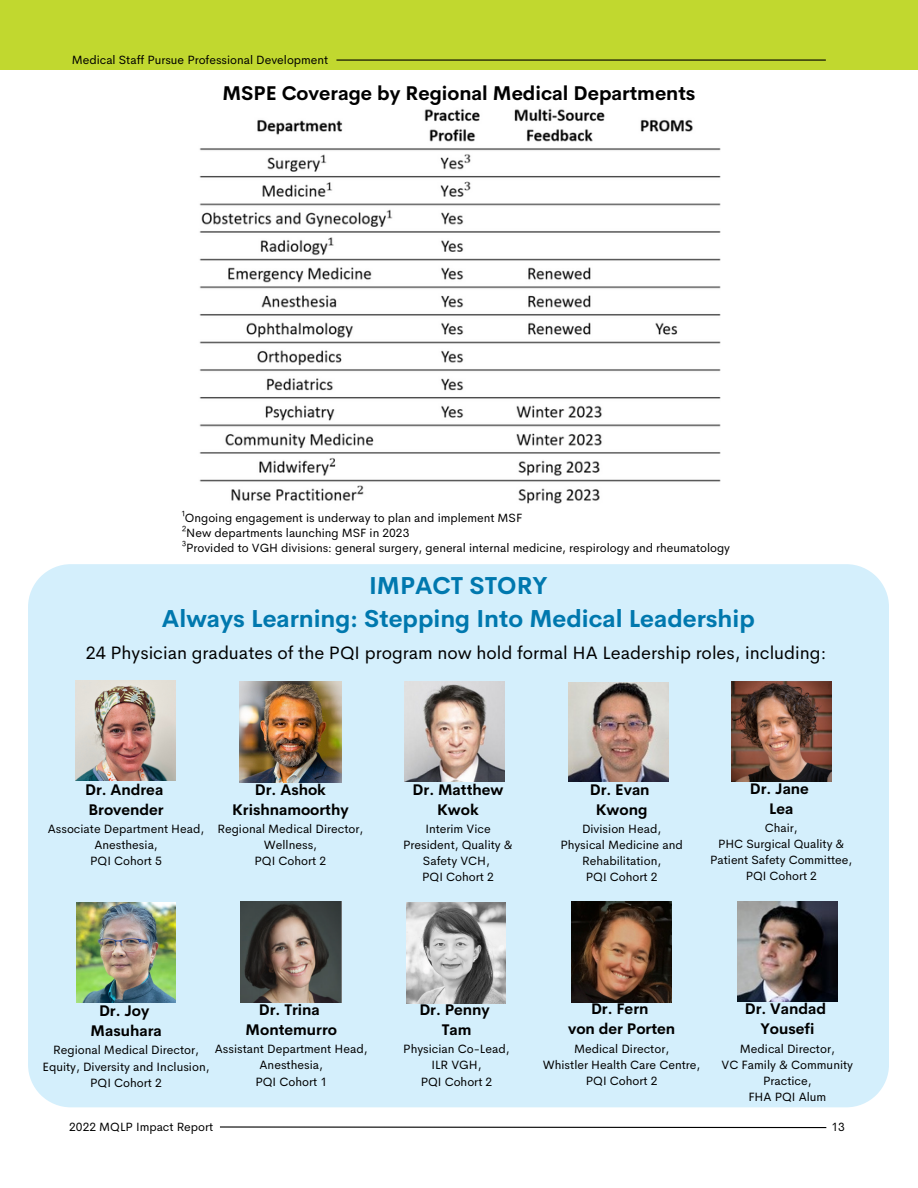
<style>
.page{position:relative;width:918px;height:1188px;background:#fff}
.page>*{position:absolute;margin:0;border:0;box-sizing:border-box;transform-origin:0 0}
.t1{font:700 24px "Cerebri Sans";color:#0078ae}
.t2{font:700 19.5px "Cerebri Sans";color:#000}
.t3{font:18px "Cerebri Sans";color:#000}
.t4{font:700 15px/20.1px "Cerebri Sans";color:#000;text-align:center}
.t5{font:12px/16px "Cerebri Sans";color:#000;text-align:center}
</style>
<div class="page">
<div style="left:28px;top:564px;width:861px;height:543px;background:#d4effc"></div>
<img style="left:76px;top:681px;width:100px;height:100px">
<img style="left:404px;top:682px;width:101px;height:100px">
<img style="left:241px;top:902px;width:100px;height:100px">
<img style="left:737px;top:901px;width:100px;height:100px">
<svg style="left:220px;top:1126px;width:607px;height:3px"></svg>
<div style="left:0;top:0;width:918px;height:70px;background:#c1d82f"></div>
<hr style="left:336px;top:60px;width:490px;height:1px;background:#000">
<img style="left:240px;top:681px;width:101px;height:102px">
<img style="left:572px;top:901px;width:100px;height:101px">
<img style="left:568px;top:683px;width:101px;height:99px">
<img style="left:77px;top:903px;width:99px;height:100px">
<img style="left:407px;top:903px;width:99px;height:100px">
<img style="left:731px;top:681px;width:101px;height:101px">
<img style="left:199px;top:108px;width:521px;height:396px">
<p class="t5" style="left:72px;top:52px;width:258px">Medical Staff Pursue Professional Development</p>
<p class="t2" style="left:222px;top:81px;width:475px">MSPE Coverage by Regional Medical Departments</p>
<p class="t5" style="left:182px;top:510px;width:342px">¹Ongoing engagement is underway to plan and implement MSF</p>
<p class="t5" style="left:182px;top:525px;width:229px">²New departments launching MSF in 2023</p>
<p class="t5" style="left:182px;top:540px;width:550px">³Provided to VGH divisions: general surgery, general internal medicine, respirology and rheumatology</p>
<p class="t1" style="left:369px;top:570px;width:180px">IMPACT STORY</p>
<p class="t1" style="left:162px;top:603px;width:594px">Always Learning: Stepping Into Medical Leadership</p>
<p class="t3" style="left:86px;top:641px;width:742px">24 Physician graduates of the PQI program now hold formal HA Leadership roles, including:</p>
<p class="t4" style="left:85px;top:780px;width:80px">Dr. Andrea</p>
<p class="t4" style="left:89px;top:800px;width:77px">Brovender</p>
<p class="t5" style="left:48px;top:821px;width:158px">Associate Department Head,</p>
<p class="t5" style="left:94px;top:837px;width:65px">Anesthesia,</p>
<p class="t5" style="left:90px;top:853px;width:73px">PQI Cohort 5</p>
<p class="t4" style="left:232px;top:780px;width:118px">Dr. Ashok<br>Krishnamoorthy</p>
<p class="t5" style="left:217px;top:821px;width:147px">Regional Medical Director,</p>
<p class="t5" style="left:264px;top:837px;width:55px">Wellness,</p>
<p class="t5" style="left:255px;top:853px;width:73px">PQI Cohort 2</p>
<p class="t4" style="left:413px;top:780px;width:92px">Dr. Matthew<br>Kwok</p>
<p class="t5" style="left:403px;top:821px;width:111px">Interim Vice<br>President, Quality &amp;<br>Safety VCH,</p>
<p class="t5" style="left:422px;top:869px;width:73px">PQI Cohort 2</p>
<p class="t4" style="left:590px;top:780px;width:61px">Dr. Evan</p>
<p class="t4" style="left:596px;top:800px;width:53px">Kwong</p>
<p class="t5" style="left:582px;top:821px;width:81px">Division Head,</p>
<p class="t5" style="left:560px;top:837px;width:124px">Physical Medicine and<br>Rehabilitation,</p>
<p class="t5" style="left:586px;top:869px;width:73px">PQI Cohort 2</p>
<p class="t4" style="left:750px;top:779px;width:60px">Dr. Jane</p>
<p class="t4" style="left:769px;top:799px;width:26px">Lea</p>
<p class="t5" style="left:765px;top:820px;width:34px">Chair,</p>
<p class="t5" style="left:710px;top:836px;width:144px">PHC Surgical Quality &amp;<br>Patient Safety Committee,</p>
<p class="t5" style="left:746px;top:868px;width:73px">PQI Cohort 2</p>
<p class="t4" style="left:745px;top:999px;width:83px">Dr. Vandad</p>
<p class="t4" style="left:760px;top:1019px;width:55px">Yousefi</p>
<p class="t5" style="left:740px;top:1040px;width:97px">Medical Director,</p>
<p class="t5" style="left:722px;top:1056px;width:133px">VC Family &amp; Community<br>Practice,</p>
<p class="t5" style="left:748px;top:1089px;width:80px">FHA PQI Alum</p>
<p class="t4" style="left:591px;top:999px;width:59px">Dr. Fern</p>
<p class="t4" style="left:568px;top:1019px;width:109px">von der Porten</p>
<p class="t5" style="left:574px;top:1040px;width:97px">Medical Director,</p>
<p class="t5" style="left:543px;top:1056px;width:159px">Whistler Health Care Centre,</p>
<p class="t5" style="left:586px;top:1072px;width:73px">PQI Cohort 2</p>
<p class="t4" style="left:259px;top:1000px;width:62px">Dr. Trina</p>
<p class="t4" style="left:246px;top:1020px;width:93px">Montemurro</p>
<p class="t5" style="left:215px;top:1041px;width:154px">Assistant Department Head,</p>
<p class="t5" style="left:260px;top:1057px;width:65px">Anesthesia,</p>
<p class="t5" style="left:255px;top:1073px;width:73px">PQI Cohort 1</p>
<p class="t4" style="left:419px;top:1000px;width:72px">Dr. Penny</p>
<p class="t4" style="left:442px;top:1020px;width:31px">Tam</p>
<p class="t5" style="left:403px;top:1041px;width:108px">Physician Co-Lead,</p>
<p class="t5" style="left:431px;top:1057px;width:52px">ILR VGH,</p>
<p class="t5" style="left:421px;top:1073px;width:73px">PQI Cohort 2</p>
<p class="t4" style="left:99px;top:1001px;width:52px">Dr. Joy</p>
<p class="t4" style="left:91px;top:1021px;width:73px">Masuhara</p>
<p class="t5" style="left:53px;top:1042px;width:147px">Regional Medical Director,</p>
<p class="t5" style="left:43px;top:1058px;width:169px">Equity, Diversity and Inclusion,</p>
<p class="t5" style="left:90px;top:1074px;width:73px">PQI Cohort 2</p>
<p class="t5" style="left:69px;top:1118px;width:146px">2022 MQLP Impact Report</p>
<p class="t5" style="left:831px;top:1119px;width:15px">13</p>
</div>
